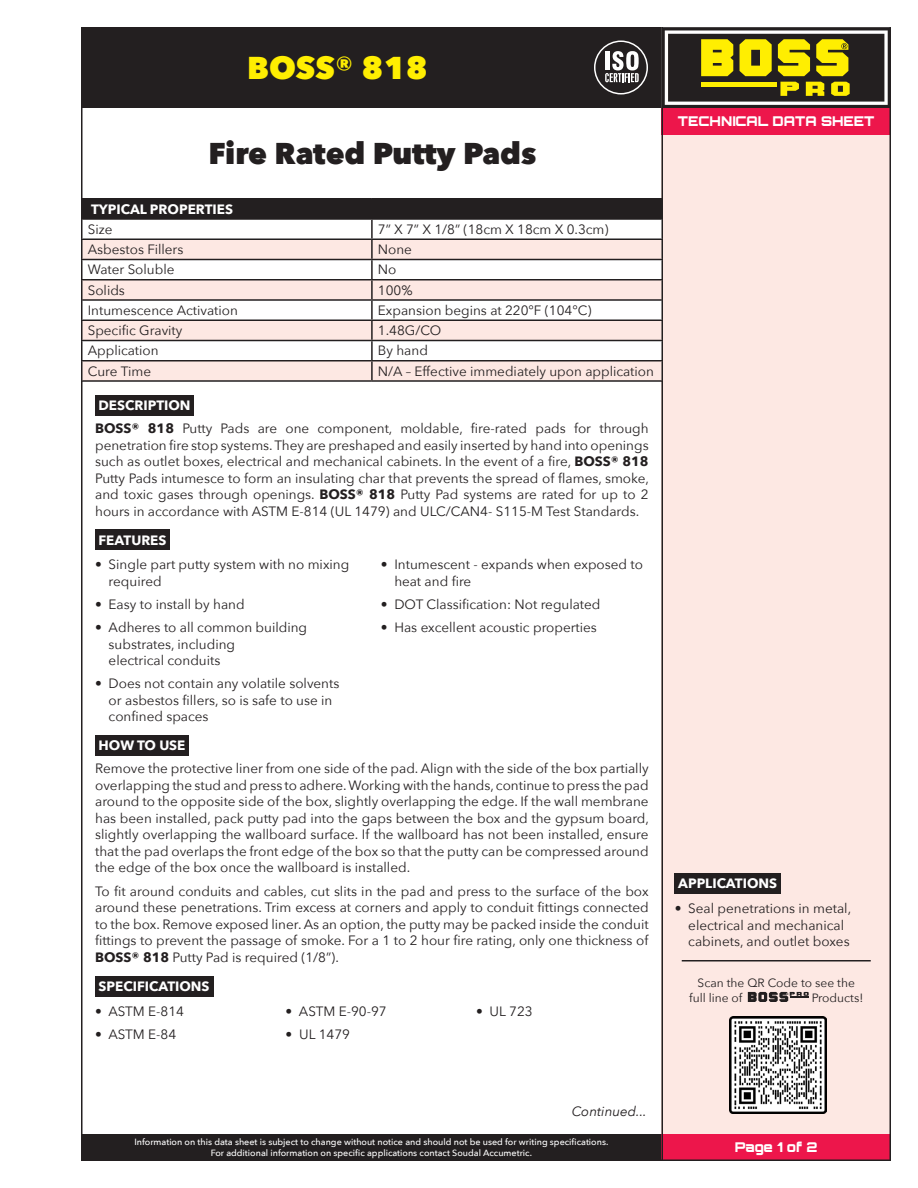
<style>
.page{position:relative;width:918px;height:1188px;background:#fff}
.page>*{position:absolute;margin:0;border:0;box-sizing:border-box;transform-origin:0 0}
.Header_-_Product{font:800 31.5px "Avenir Next";color:#ffee01}
.Header_-_Product_Type{font:800 30px "Avenir Next";letter-spacing:-.005em;color:#231f20}
.Body{font:13.5px/16.5px "Avenir Next";color:#231f20;text-align:justify}
.Bullets{font:13.5px/16.5px "Avenir Next";color:#231f20}
.Subheads_-_White{font:700 13.5px "Avenir Next";color:#fff}
.TP_Body{font:13.5px "Avenir Next";color:#231f20}
.TDS{font:900 13.5px "Orbitron";color:#fff}
.Subheads_-_Black{font:italic 13.5px "Avenir Next";color:#231f20}
.Page_Number{font:900 13.5px "Orbitron";letter-spacing:-.005em;color:#fff}
.TP_-_Body{font:13.5px "Avenir Next";color:#231f20}
.Bullets-2{font:12px/15px "Avenir Next";color:#231f20}
.TP_-_Legal{font:500 9px "Avenir Next";color:#fff}
.s1{font-weight:700}
</style>
<div class="page">
<div style="left:662px;top:135px;width:229px;height:1026px;background:#fde8e3"></div>
<div style="left:81px;top:1134px;width:581px;height:27px;background:#231f20"></div>
<div style="left:81px;top:27px;width:581px;height:81px;background:#231f20"></div>
<svg style="left:663px;top:27px;width:227px;height:81px;background:#776f2f"></svg>
<div style="left:594px;top:41px;width:54px;height:53px;border:3px solid #fff;border-radius:50%"></div>
<div style="left:595px;top:42px;width:52px;height:51px;background:#231f20;border-radius:50%"></div>
<svg style="left:605px;top:51px;width:34px;height:31px"></svg>
<div style="left:662px;top:1134px;width:229px;height:27px;background:#ed164b"></div>
<hr style="left:81px;top:1160px;width:810px;height:1px;background:#231f20">
<hr style="left:81px;top:27px;width:1px;height:1134px;background:#231f20">
<div style="left:662px;top:108px;width:229px;height:27px;background:#ed164b"></div>
<hr style="left:662px;top:27px;width:1px;height:1134px;background:#231f20">
<hr style="left:890px;top:27px;width:1px;height:1134px;background:#231f20">
<hr style="left:81px;top:198px;width:291px;height:2px;background:#231f20">
<hr style="left:372px;top:198px;width:291px;height:2px;background:#231f20">
<svg style="left:81px;top:200px;width:582px;height:180px"></svg>
<hr style="left:81px;top:380px;width:291px;height:2px;background:#231f20">
<hr style="left:372px;top:380px;width:291px;height:2px;background:#231f20">
<svg style="left:748px;top:992px;width:61px;height:10px"></svg>
<hr style="left:682px;top:960px;width:189px;height:2px;background:#231f20">
<img style="left:730px;top:1016px;width:97px;height:98px">
<div style="left:95px;top:530px;width:74px;height:20px;background:#231f20"></div>
<div style="left:675px;top:874px;width:106px;height:20px;background:#231f20"></div>
<div style="left:95px;top:395px;width:99px;height:20px;background:#231f20"></div>
<div style="left:95px;top:735px;width:94px;height:21px;background:#231f20"></div>
<div style="left:95px;top:976px;width:119px;height:21px;background:#231f20"></div>
<p class="Header_-_Product" style="left:247px;top:48px;width:182px">BOSS® 818</p>
<p class="Header_-_Product_Type" style="left:208px;top:134px;width:330px">Fire Rated Putty Pads</p>
<p class="Subheads_-_White" style="left:91px;top:197px;width:143px">TYPICAL PROPERTIES</p>
<p class="Body" style="left:88px;top:220px;width:26px">Size</p>
<p class="Body" style="left:378px;top:220px;width:232px">7” X 7” X 1/8” (18cm X 18cm X 0.3cm)</p>
<p class="TP_Body" style="left:88px;top:238px;width:97px">Asbestos Fillers</p>
<p class="Body" style="left:378px;top:241px;width:36px">None</p>
<p class="TP_Body" style="left:88px;top:258px;width:88px">Water Soluble</p>
<p class="TP_-_Body" style="left:378px;top:258px;width:20px">No</p>
<p class="Body" style="left:88px;top:281px;width:39px">Solids</p>
<p class="Body" style="left:378px;top:281px;width:36px">100%</p>
<p class="Body" style="left:88px;top:301px;width:152px">Intumescence Activation</p>
<p class="Body" style="left:378px;top:301px;width:215px">Expansion begins at 220°F (104°C)</p>
<p class="Body" style="left:88px;top:322px;width:96px">Specific Gravity</p>
<p class="Body" style="left:378px;top:322px;width:65px">1.48G/CO</p>
<p class="Body" style="left:88px;top:342px;width:72px">Application</p>
<p class="Body" style="left:378px;top:342px;width:52px">By hand</p>
<p class="Body" style="left:88px;top:362px;width:65px">Cure Time</p>
<p class="Body" style="left:378px;top:362px;width:278px">N/A – Effective immediately upon application</p>
<p class="Subheads_-_White" style="left:99px;top:394px;width:94px">DESCRIPTION</p>
<p class="Body" style="left:95px;top:420px;width:555px"><span class="s1">BOSS® 818</span> Putty Pads are one component, moldable, fire-rated pads for through penetration fire stop systems. They are preshaped and easily inserted by hand into openings such as outlet boxes, electrical and mechanical cabinets. In the event of a fire, <span class="s1">BOSS® 818<br></span>Putty Pads intumesce to form an insulating char that prevents the spread of flames, smoke, and toxic gases through openings. <span class="s1">BOSS® 818</span> Putty Pad systems are rated for up to 2 hours in accordance with ASTM E-814 (UL 1479) and ULC/CAN4- S115-M Test Standards.</p>
<p class="Subheads_-_White" style="left:99px;top:528px;width:69px">FEATURES</p>
<p class="Bullets" style="left:109px;top:556px;width:242px;text-indent:-14px">• Single part putty system with no mixing required</p>
<p class="Bullets" style="left:95px;top:595px;width:151px">• Easy to install by hand</p>
<p class="Bullets" style="left:109px;top:619px;width:200px;text-indent:-14px">• Adheres to all common building substrates, including<br>electrical conduits</p>
<p class="Bullets" style="left:109px;top:675px;width:232px;text-indent:-14px">• Does not contain any volatile solvents or asbestos fillers, so is safe to use in confined spaces</p>
<p class="Subheads_-_White" style="left:99px;top:734px;width:88px">HOW TO USE</p>
<p class="Bullets" style="left:394px;top:556px;width:250px;text-indent:-14px">• Intumescent - expands when exposed to heat and fire</p>
<p class="Bullets" style="left:381px;top:595px;width:221px">• DOT Classification: Not regulated</p>
<p class="Bullets" style="left:381px;top:619px;width:217px">• Has excellent acoustic properties</p>
<p class="Body" style="left:95px;top:760px;width:555px">Remove the protective liner from one side of the pad. Align with the side of the box partially overlapping the stud and press to adhere. Working with the hands, continue to press the pad around to the opposite side of the box, slightly overlapping the edge. If the wall membrane has been installed, pack putty pad into the gaps between the box and the gypsum board, slightly overlapping the wallboard surface. If the wallboard has not been installed, ensure that the pad overlaps the front edge of the box so that the putty can be compressed around the edge of the box once the wallboard is installed.</p>
<p class="Body" style="left:95px;top:882px;width:555px">To fit around conduits and cables, cut slits in the pad and press to the surface of the box around these penetrations. Trim excess at corners and apply to conduit fittings connected to the box. Remove exposed liner. As an option, the putty may be packed inside the conduit fittings to prevent the passage of smoke. For a 1 to 2 hour fire rating, only one thickness of <span class="s1">BOSS® 818</span> Putty Pad is required (1/8”).</p>
<p class="Subheads_-_White" style="left:99px;top:975px;width:113px">SPECIFICATIONS</p>
<p class="Body" style="left:95px;top:1002px;width:90px">• ASTM E-814</p>
<p class="Body" style="left:95px;top:1026px;width:83px">• ASTM E-84</p>
<p class="Body" style="left:286px;top:1002px;width:103px">• ASTM E-90-97</p>
<p class="Body" style="left:286px;top:1026px;width:66px">• UL 1479</p>
<p class="Body" style="left:476px;top:1002px;width:58px">• UL 723</p>
<p class="TDS" style="left:678px;top:113px;width:198px">TECHNICAL DATA SHEET</p>
<p class="Subheads_-_White" style="left:678px;top:872px;width:101px">APPLICATIONS</p>
<p class="Bullets" style="left:688px;top:900px;width:164px;text-indent:-14px">• Seal penetrations in metal, electrical and mechanical cabinets, and outlet boxes</p>
<p class="Bullets-2" style="left:689px;top:975px;width:167px;text-indent:8px">Scan the QR Code to see the full line of</p>
<p class="Bullets-2" style="left:812px;top:990px;width:53px">Products!</p>
<p class="Subheads_-_Black" style="left:572px;top:1100px;width:77px">Continued...</p>
<p class="TP_-_Legal" style="left:134px;top:1135px;width:475px">Information on this data sheet is subject to change without notice and should not be used for writing specifications.</p>
<p class="TP_-_Legal" style="left:211px;top:1145px;width:323px">For additional information on specific applications contact Soudal Accumetric.</p>
<p class="Page_Number" style="left:735px;top:1139px;width:84px">Page 1 of 2</p>
</div>
